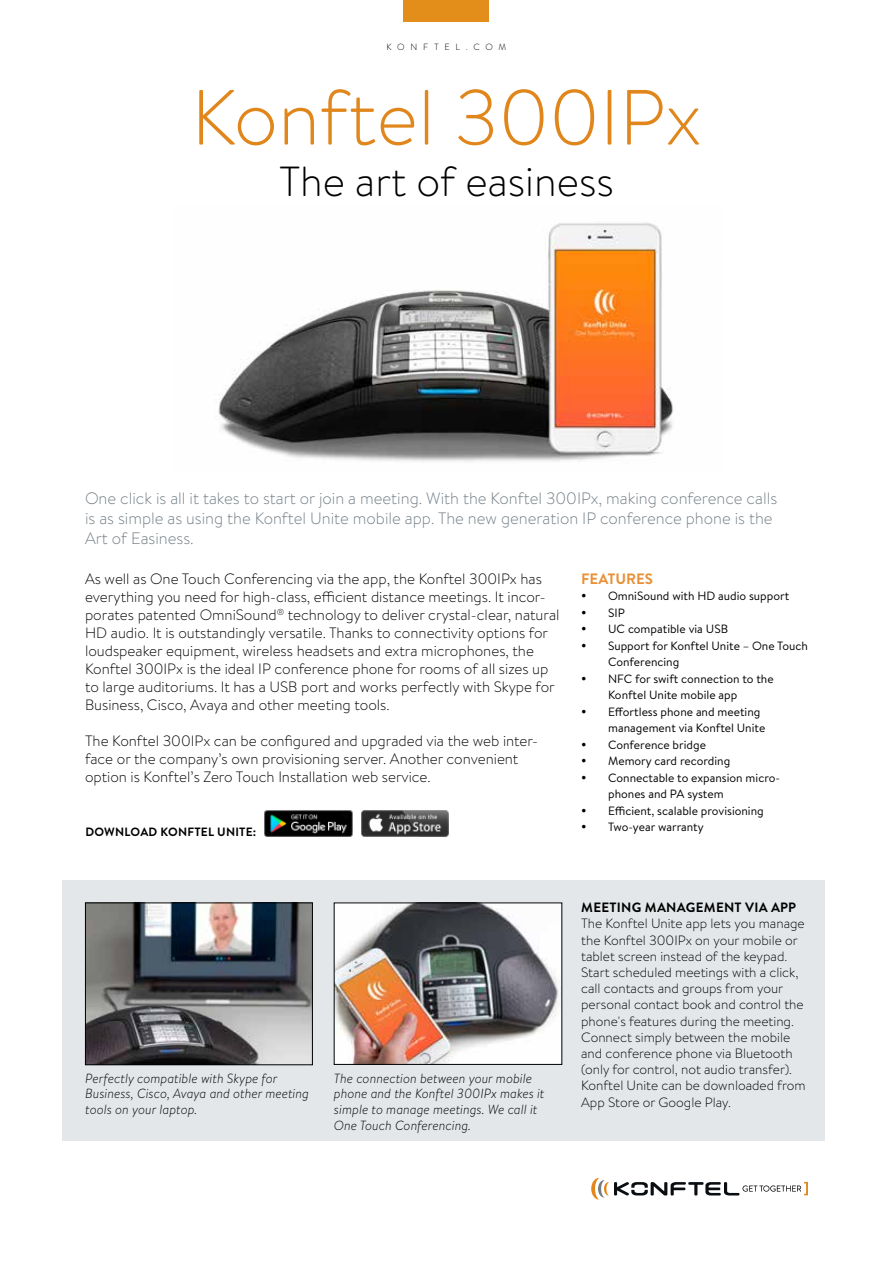
<style>
.page{position:relative;width:893px;height:1263px;background:#fff}
.page>*{position:absolute;margin:0;border:0;box-sizing:border-box;transform-origin:0 0}
.t1{font:300 78px "Brandon Text";color:#e0861b}
.t2{font:300 42px "Brandon Text";color:#000}
.t3{font:300 16.5px/19.8px "Brandon Text";color:#727d84}
.t4{font:300 15px/18px "Brandon Text";color:#000}
.t5{font:700 15px "Brandon Grotesque";color:#e98f35}
.t6{font:300 13.5px/16.2px "Brandon Text";color:#000}
.t7{font:700 13.5px "Brandon Text";letter-spacing:.02em;color:#000}
.t8{font:italic 300 13.2px/15.9px "Brandon Text";color:#000}
.t9{font:12px/16.5px "Brandon Text";color:#000}
.t10{font:700 12px "Brandon Text";letter-spacing:.02em;color:#000}
.t11{font:300 9px "Brandon Grotesque";letter-spacing:.64em;color:#000}
</style>
<div class="page">
<svg style="left:591px;top:1178px;width:217px;height:21px"></svg>
<div style="left:404px;top:0;width:85px;height:21px;background:#e38d1a"></div>
<div style="left:63px;top:880px;width:762px;height:260px;background:#e3e7ea"></div>
<img style="left:336px;top:905px;width:224px;height:157px">
<img style="left:87px;top:905px;width:224px;height:158px">
<div style="left:85px;top:903px;width:228px;height:162px;border:1px solid #000"></div>
<img style="left:214px;top:222px;width:459px;height:240px">
<img style="left:264px;top:810px;width:89px;height:26px">
<img style="left:362px;top:811px;width:86px;height:25px">
<p class="t11" style="left:387px;top:41px;width:121px">KONFTEL.COM</p>
<h1 class="t1" style="left:191px;top:64px;width:512px">Konftel 300IPx</h1>
<h2 class="t2" style="left:279px;top:152px;width:336px">The art of easiness</h2>
<p class="t3" style="left:85px;top:488px;width:694px">One click is all it takes to start or join a meeting. With the Konftel 300IPx, making conference calls is as simple as using the Konftel Unite mobile app. The new generation IP conference phone is the<br>Art of Easiness.</p>
<p class="t5" style="left:581px;top:568px;width:73px">FEATURES</p>
<p class="t9" style="left:608px;top:587px;width:201px">OmniSound with HD audio support<br>SIP<br>UC compatible via USB<br>Support for Konftel Unite – One Touch<br>Conferencing<br>NFC for swift connection to the<br>Konftel Unite mobile app<br>Effortless phone and meeting management via Konftel Unite<br>Conference bridge<br>Memory card recording<br>Connectable to expansion micro&shy;phones and PA system<br>Efficient, scalable provisioning<br>Two-year warranty</p>
<p class="t4" style="left:85px;top:569px;width:476px">As well as One Touch Conferencing via the app, the Konftel 300IPx has everything you need for high-class, efficient distance meetings. It incor&shy;porates patented OmniSound<sup>®</sup> technology to deliver crystal-clear, natural HD audio. It is outstandingly versatile. Thanks to connectivity options for loudspeaker equipment, wireless headsets and extra microphones, the Konftel 300IPx is the ideal IP conference phone for rooms of all sizes up to large auditoriums. It has a USB port and works perfectly with Skype for Business, Cisco, Avaya and other meeting tools.</p>
<p class="t4" style="left:85px;top:731px;width:455px">The Konftel 300IPx can be configured and upgraded via the web inter&shy;face or the company’s own provisioning server. Another convenient option is Konftel’s Zero Touch Installation web service.</p>
<p class="t10" style="left:85px;top:824px;width:172px">DOWNLOAD KONFTEL UNITE:</p>
<p class="t8" style="left:85px;top:1069px;width:225px">Perfectly compatible with Skype for<br>Business, Cisco, Avaya and other meeting tools on your laptop.</p>
<p class="t8" style="left:334px;top:1069px;width:212px">The connection between your mobile phone and the Konftel 300IPx makes it simple to manage meetings. We call it One Touch Conferencing.</p>
<p class="t7" style="left:581px;top:898px;width:216px">MEETING MANAGEMENT VIA APP</p>
<p class="t6" style="left:581px;top:915px;width:226px">The Konftel Unite app lets you manage the Konftel 300IPx on your mobile or tablet screen instead of the keypad.<br>Start scheduled meetings with a click, call contacts and groups from your personal contact book and control the phone's features during the meeting.<br>Connect simply between the mobile and conference phone via Bluetooth (only for control, not audio transfer).<br>Konftel Unite can be downloaded from App Store or Google Play.</p>
</div>
